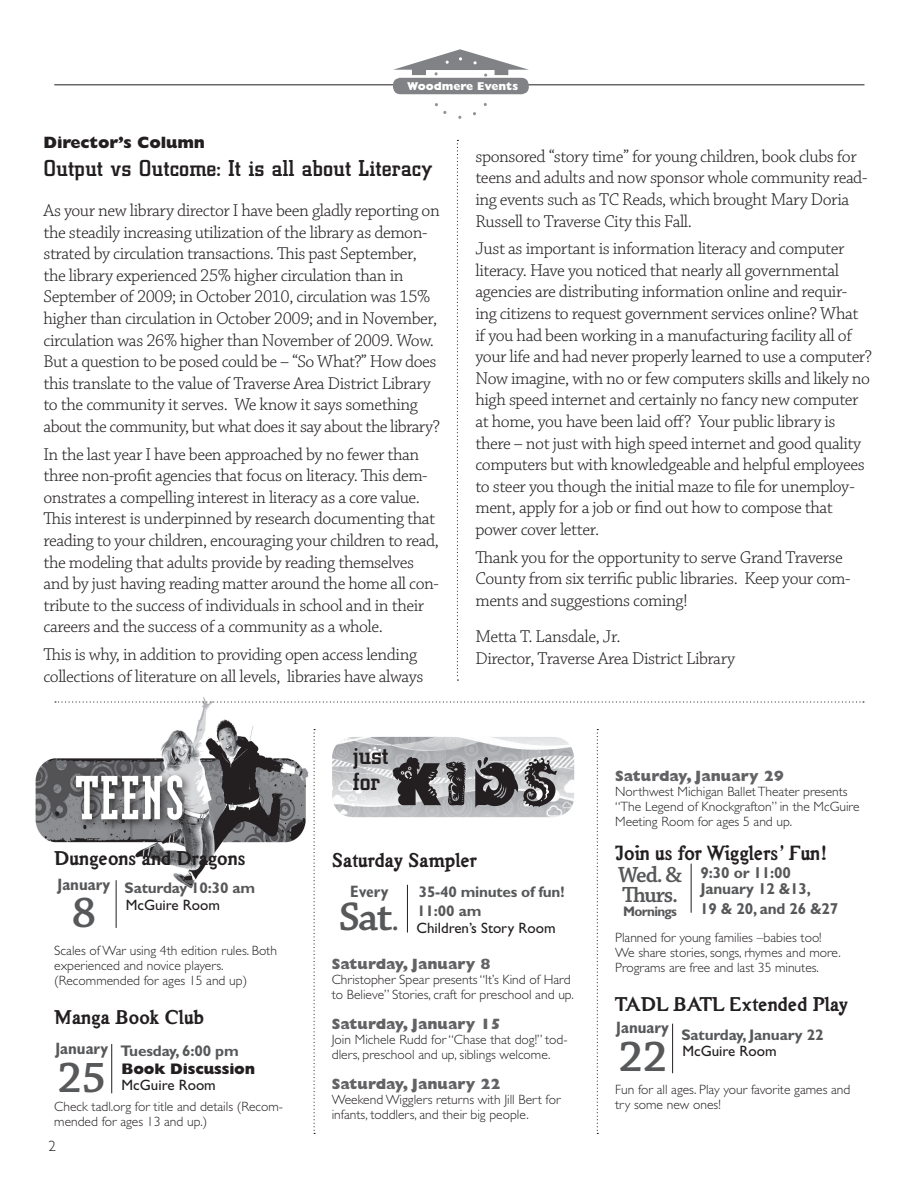
<style>
.page{position:relative;width:918px;height:1188px;background:#fff}
.page>*{position:absolute;margin:0;border:0;box-sizing:border-box;transform-origin:0 0}
.t1{font:900 74.55px "Modula Serif";letter-spacing:.025em;color:#fff}
.t2{font:62.25px "Critter";color:#231f20}
.t3{font:600 45px "Chaparral Pro";color:#57585a}
.t4{font:600 42px "Chaparral Pro";color:#57585a}
.t5{font:500 25.95px/26px "City D";letter-spacing:-.01em;color:#231f20}
.t6{font:500 24px "City D";color:#231f20}
.t7{font:600 23.1px/20.1px "Chaparral Pro";letter-spacing:-.05em;color:#57585a}
.t8{font:700 21.6px "Hard Times";color:#231f20}
.t9{font:700 21px "Hard Times";color:#231f20}
.t10{font:300 18px/21.6px "Chaparral Pro";letter-spacing:-.025em;color:#231f20}
.t11{font:700 condensed 16.5px "Gill Sans";color:#57585a}
.t12{font:800 16.5px "Gill Sans";letter-spacing:-.01em;color:#231f20}
.t13{font:700 15.9px/16.5px "Gill Sans";letter-spacing:-.01em;color:#57585a}
.t14{font:700 15.3px/19.5px "Gill Sans";letter-spacing:-.01em;color:#57585a}
.t15{font:800 15.3px "Gill Sans";letter-spacing:-.01em;color:#231f20}
.t16{font:800 15px "Gill Sans";color:#636366}
.t17{font:15px "Gill Sans";color:#231f20}
.t18{font:300 15px "Gill Sans";color:#231f20}
.t19{font:700 13.95px "Gill Sans";letter-spacing:-.05em;color:#57585a}
.t20{font:300 13.5px/15px "Gill Sans";color:#231f20}
.t21{font:800 11.55px "Gill Sans";color:#fff}
.s1{font-weight:300}
</style>
<div class="page">
<img style="left:35px;top:697px;width:274px;height:195px">
<div style="left:70px;top:771px;width:123px;height:59px;background:#231f20;opacity:.84"></div>
<hr style="left:116px;top:880px;width:1px;height:48px;background:#231f20">
<hr style="left:111px;top:1044px;width:1px;height:49px;background:#231f20">
<svg style="left:314px;top:729px;width:1px;height:405px"></svg>
<svg style="left:457px;top:140px;width:1px;height:541px"></svg>
<svg style="left:597px;top:729px;width:1px;height:405px"></svg>
<hr style="left:54px;top:84px;width:810px;height:1px;background:#231f20">
<div style="left:393px;top:78px;width:136px;height:16px;background:#808285;border-radius:7px"></div>
<svg style="left:435px;top:103px;width:12px;height:11px"></svg>
<svg style="left:393px;top:49px;width:136px;height:28px"></svg>
<hr style="left:407px;top:885px;width:1px;height:48px;background:#231f20">
<img style="left:332px;top:737px;width:242px;height:80px">
<svg style="left:55px;top:701px;width:809px;height:2px"></svg>
<hr style="left:691px;top:864px;width:1px;height:49px;background:#231f20">
<hr style="left:672px;top:1024px;width:1px;height:49px;background:#231f20">
<p class="t21" style="left:407px;top:79px;width:112px">Woodmere Events</p>
<p class="t12" style="left:43px;top:132px;width:163px">Director’s Column</p>
<h3 class="t6" style="left:43px;top:156px;width:391px">Output vs Outcome: It is all about Literacy</h3>
<p class="t10" style="left:43px;top:200px;width:398px">As your new library director I have been gladly reporting on the steadily increasing utilization of the library as demon&shy;strated by circulation transactions. This past September, the library experienced 25% higher circulation than in September of 2009; in October 2010, circulation was 15% higher than circulation in October 2009; and in November, circulation was 26% higher than November of 2009. Wow.<br>But a question to be posed could be – “So What?” How does this translate to the value of Traverse Area District Library to the community it serves. We know it says something about the community, but what does it say about the library?</p>
<p class="t10" style="left:43px;top:444px;width:397px">In the last year I have been approached by no fewer than three non-profit agencies that focus on literacy. This dem&shy;onstrates a compelling interest in literacy as a core value.<br>This interest is underpinned by research documenting that reading to your children, encouraging your children to read, the modeling that adults provide by reading themselves and by just having reading matter around the home all con&shy;tribute to the success of individuals in school and in their careers and the success of a community as a whole.</p>
<p class="t10" style="left:43px;top:644px;width:381px">This is why, in addition to providing open access lending collections of literature on all levels, libraries have always</p>
<p class="t10" style="left:475px;top:146px;width:393px">sponsored “story time” for young children, book clubs for teens and adults and now sponsor whole community read&shy;ing events such as TC Reads, which brought Mary Doria Russell to Traverse City this Fall.</p>
<p class="t10" style="left:475px;top:239px;width:398px">Just as important is information literacy and computer literacy. Have you noticed that nearly all governmental agencies are distributing information online and requir&shy;ing citizens to request government services online? What if you had been working in a manufacturing facility all of your life and had never properly learned to use a computer?<br>Now imagine, with no or few computers skills and likely no high speed internet and certainly no fancy new computer at home, you have been laid off? Your public library is there – not just with high speed internet and good quality computers but with knowledgeable and helpful employees to steer you though the initial maze to file for unemploy&shy;ment, apply for a job or find out how to compose that power cover letter.</p>
<p class="t10" style="left:475px;top:547px;width:377px">Thank you for the opportunity to serve Grand Traverse<br>County from six terrific public libraries. Keep your com&shy;ments and suggestions coming!</p>
<p class="t10" style="left:475px;top:627px;width:261px">Metta T. Lansdale, Jr.<br>Director, Traverse Area District Library</p>
<h1 class="t1" style="left:76px;top:763px;width:110px">TEENS</h1>
<p class="t9" style="left:54px;top:845px;width:193px">Dungeons and Dragons</p>
<p class="t11" style="left:58px;top:874px;width:54px">January</p>
<h3 class="t3" style="left:72px;top:887px;width:26px">8</h3>
<p class="t14" style="left:125px;top:878px;width:132px">Saturday 10:30 am</p>
<p class="t17" style="left:126px;top:896px;width:96px">McGuire Room</p>
<p class="t20" style="left:54px;top:943px;width:224px">Scales of War using 4th edition rules. Both experienced and novice players. (Recommended for ages 15 and up)</p>
<p class="t9" style="left:54px;top:1004px;width:151px">Manga Book Club</p>
<p class="t11" style="left:55px;top:1039px;width:54px">January</p>
<h3 class="t3" style="left:58px;top:1052px;width:50px">25</h3>
<p class="t14" style="left:121px;top:1040px;width:120px">Tuesday, 6:00 pm</p>
<p class="t15" style="left:122px;top:1059px;width:135px">Book Discussion</p>
<p class="t17" style="left:122px;top:1076px;width:96px">McGuire Room</p>
<p class="t20" style="left:54px;top:1099px;width:230px">Check tadl.org for title and details (Recom&shy;mended for ages 13 and up.)</p>
<p class="t18" style="left:48px;top:1137px;width:9px">2</p>
<h3 class="t5" style="left:353px;top:742px;width:37px">just for</h3>
<h2 class="t2" style="left:392px;top:747px;width:169px">KIDS</h2>
<p class="t9" style="left:332px;top:846px;width:147px">Saturday Sampler</p>
<p class="t14" style="left:417px;top:881px;width:149px">35-40 minutes of fun!<br>11:00 am</p>
<p class="t11" style="left:350px;top:882px;width:40px">Every</p>
<h3 class="t4" style="left:339px;top:893px;width:63px">Sat<span class="s1">.</span></h3>
<p class="t17" style="left:416px;top:919px;width:141px">Children’s Story Room</p>
<p class="t16" style="left:332px;top:955px;width:160px">Saturday, January 8</p>
<p class="t20" style="left:332px;top:972px;width:244px">Christopher Spear presents “It’s Kind of Hard to Believe” Stories, craft for preschool and up.</p>
<p class="t16" style="left:332px;top:1015px;width:170px">Saturday, January 15</p>
<p class="t20" style="left:332px;top:1032px;width:237px">Join Michele Rudd for “Chase that dog!” tod&shy;dlers, preschool and up, siblings welcome.</p>
<p class="t16" style="left:332px;top:1075px;width:170px">Saturday, January 22</p>
<p class="t20" style="left:332px;top:1092px;width:230px">Weekend Wigglers returns with Jill Bert for infants, toddlers, and their big people.</p>
<p class="t16" style="left:615px;top:767px;width:170px">Saturday, January 29</p>
<p class="t20" style="left:615px;top:784px;width:246px">Northwest Michigan Ballet Theater presents “The Legend of Knockgrafton” in the McGuire<br>Meeting Room for ages 5 and up.</p>
<p class="t8" style="left:615px;top:839px;width:214px">Join us for Wigglers’ Fun!</p>
<p class="t13" style="left:701px;top:864px;width:112px">9:30 or 11:00<br>January 12 &amp;13,</p>
<p class="t7" style="left:618px;top:865px;width:65px">Wed. &amp;<br>Thurs.</p>
<p class="t19" style="left:623px;top:903px;width:55px">Mornings</p>
<p class="t13" style="left:700px;top:901px;width:140px">19 &amp; 20, and 26 &amp;27</p>
<p class="t20" style="left:615px;top:930px;width:227px">Planned for young families –babies too!<br>We share stories, songs, rhymes and more.<br>Programs are free and last 35 minutes.</p>
<p class="t9" style="left:615px;top:991px;width:234px">TADL BATL Extended Play</p>
<p class="t11" style="left:616px;top:1018px;width:54px">January</p>
<h3 class="t3" style="left:618px;top:1031px;width:50px">22</h3>
<p class="t14" style="left:681px;top:1025px;width:144px">Saturday, January 22</p>
<p class="t17" style="left:682px;top:1042px;width:96px">McGuire Room</p>
<p class="t20" style="left:615px;top:1082px;width:237px">Fun for all ages. Play your favorite games and try some new ones!</p>
</div>
